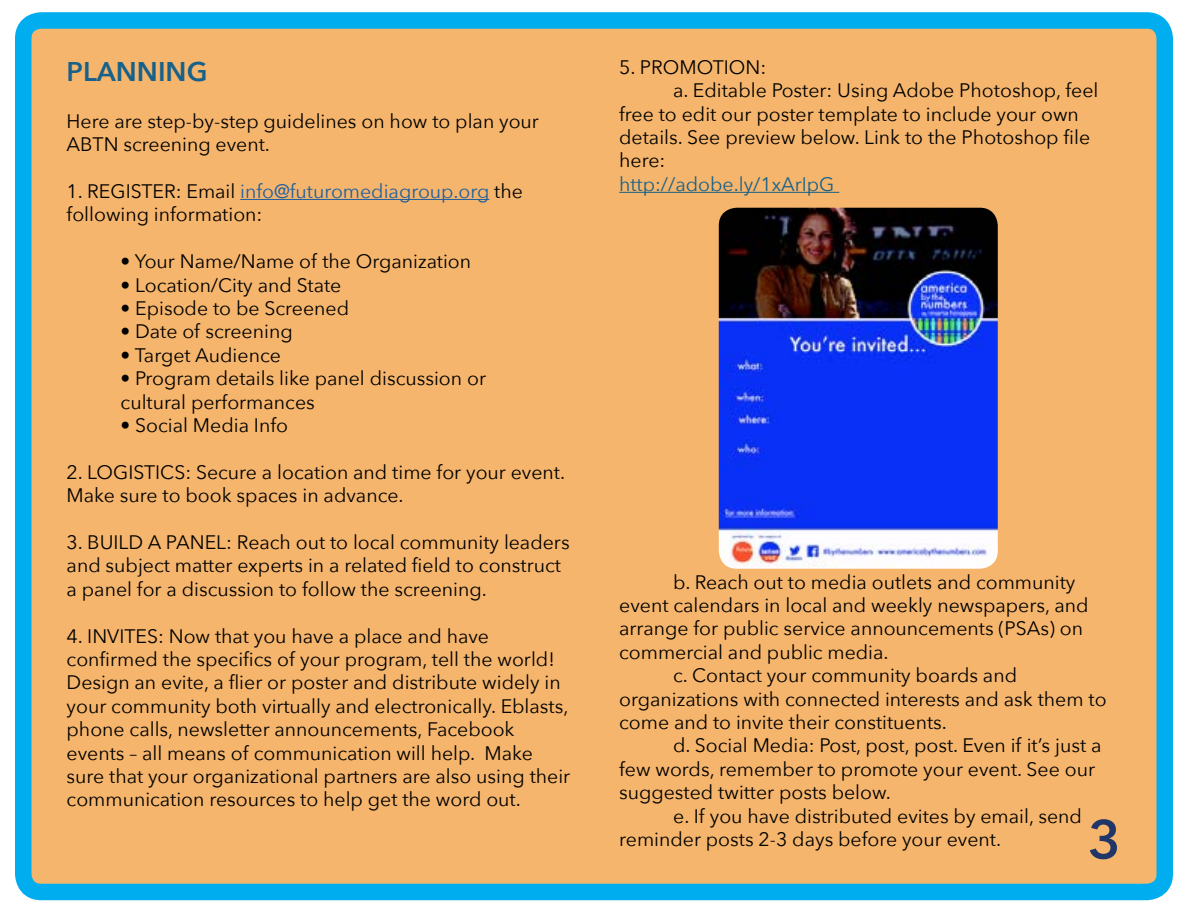
<style>
.page{position:relative;width:1188px;height:918px;background:#fff}
.page>*{position:absolute;margin:0;border:0;box-sizing:border-box;transform-origin:0 0}
.t1{font:600 54px "Avenir Next";color:#203568}
.t2{font:600 27px "Avenir Next";color:#17618a}
.t3{font:19.5px/23.4px "Avenir Next";color:#000}
.t4{font:19.5px "Avenir Next";color:#17618a}
.s1{color:#215e9e}
</style>
<div class="page">
<div style="left:23px;top:20px;width:1142px;height:872px;background:#f5b56c;border-radius:18px"></div>
<div style="left:15px;top:12px;width:1158px;height:888px;border:16px solid #00aeef;border-radius:18px"></div>
<hr style="left:240px;top:199px;width:249px;height:1px;background:#215e9e">
<hr style="left:619px;top:192px;width:220px;height:1px;background:#17618a">
<img style="left:719px;top:208px;width:279px;height:361px">
<h2 class="t2" style="left:67px;top:48px;width:142px">PLANNING</h2>
<p class="t3" style="left:67px;top:108px;width:474px">Here are step-by-step guidelines on how to plan your<br>ABTN screening event.</p>
<p class="t3" style="left:67px;top:179px;width:458px">1. REGISTER: Email <span class="s1">info@futuromediagroup.org</span> the following information:</p>
<p class="t3" style="left:121px;top:249px;width:352px">• Your Name/Name of the Organization</p>
<p class="t3" style="left:121px;top:272px;width:222px">• Location/City and State</p>
<p class="t3" style="left:121px;top:296px;width:230px">• Episode to be Screened</p>
<p class="t3" style="left:121px;top:319px;width:174px">• Date of screening</p>
<p class="t3" style="left:121px;top:342px;width:162px">• Target Audience</p>
<p class="t3" style="left:121px;top:366px;width:367px">• Program details like panel discussion or cultural performances</p>
<p class="t3" style="left:121px;top:413px;width:169px">• Social Media Info</p>
<p class="t3" style="left:67px;top:459px;width:500px">2. LOGISTICS: Secure a location and time for your event.<br>Make sure to book spaces in advance.</p>
<p class="t3" style="left:67px;top:530px;width:505px">3. BUILD A PANEL: Reach out to local community leaders and subject matter experts in a related field to construct a panel for a discussion to follow the screening.</p>
<p class="t3" style="left:67px;top:623px;width:505px">4. INVITES: Now that you have a place and have confirmed the specifics of your program, tell the world!<br>Design an evite, a flier or poster and distribute widely in your community both virtually and electronically. Eblasts, phone calls, newsletter announcements, Facebook events – all means of communication will help. Make sure that your organizational partners are also using their communication resources to help get the word out.</p>
<p class="t3" style="left:619px;top:55px;width:149px">5. PROMOTION:</p>
<p class="t3" style="left:673px;top:78px;width:427px">a. Editable Poster: Using Adobe Photoshop, feel</p>
<p class="t3" style="left:619px;top:101px;width:461px">free to edit our poster template to include your own</p>
<p class="t3" style="left:619px;top:125px;width:473px">details. See preview below. Link to the Photoshop file</p>
<p class="t3" style="left:619px;top:148px;width:48px">here:</p>
<p class="t4" style="left:619px;top:168px;width:217px">http://adobe.ly/1xArIpG</p>
<p class="t3" style="left:673px;top:569px;width:404px">b. Reach out to media outlets and community</p>
<p class="t3" style="left:619px;top:593px;width:471px">event calendars in local and weekly newspapers, and</p>
<p class="t3" style="left:619px;top:616px;width:465px">arrange for public service announcements (PSAs) on</p>
<p class="t3" style="left:619px;top:640px;width:271px">commercial and public media.</p>
<p class="t3" style="left:673px;top:663px;width:345px">c. Contact your community boards and</p>
<p class="t3" style="left:619px;top:686px;width:489px">organizations with connected interests and ask them to</p>
<p class="t3" style="left:619px;top:710px;width:329px">come and to invite their constituents.</p>
<p class="t3" style="left:673px;top:733px;width:430px">d. Social Media: Post, post, post. Even if it’s just a</p>
<p class="t3" style="left:619px;top:757px;width:477px">few words, remember to promote your event. See our</p>
<p class="t3" style="left:619px;top:780px;width:273px">suggested twitter posts below.</p>
<p class="t3" style="left:673px;top:803px;width:410px">e. If you have distributed evites by email, send</p>
<p class="t3" style="left:619px;top:827px;width:384px">reminder posts 2-3 days before your event.</p>
<h1 class="t1" style="left:1088px;top:793px;width:34px">3</h1>
</div>
